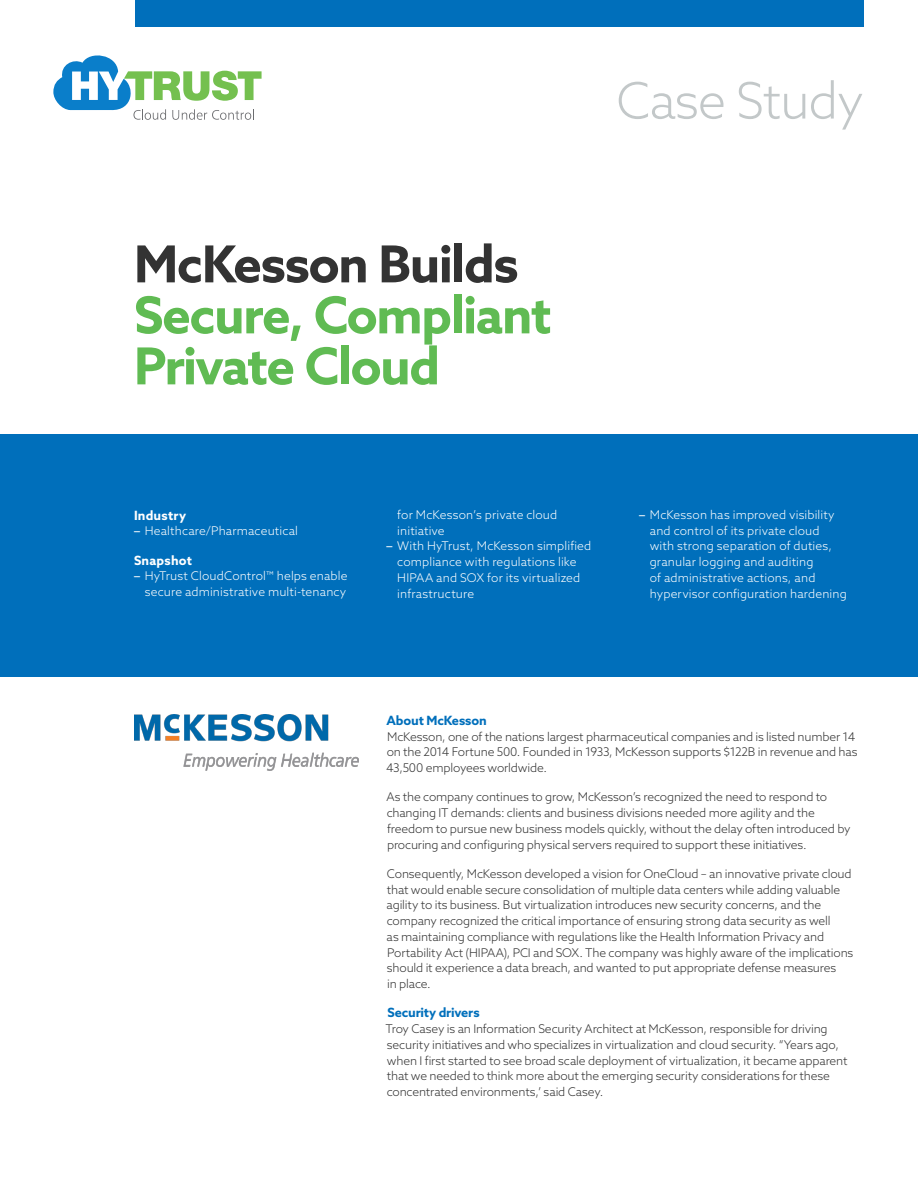
<style>
.page{position:relative;width:918px;height:1188px;background:#fff}
.page>*{position:absolute;margin:0;border:0;box-sizing:border-box;transform-origin:0 0}
.t1{font:700 51px/51px "Azo Sans";letter-spacing:-.03em;color:#60bb53}
.t2{font:700 51px "Azo Sans";letter-spacing:-.03em;color:#333}
.t3{font:300 50.25px "Azo Sans";letter-spacing:-.025em;color:#c3c8c9}
.t4{font:700 12.75px "Azo Sans";letter-spacing:-.01em;color:#006fbb}
.t5{font:700 12.75px "Azo Sans";letter-spacing:.015em;color:#fff}
.t6{font:300 12px/15.8px "Azo Sans";letter-spacing:-.015em;color:#333}
.t7{font:300 12px/15.8px "Azo Sans";letter-spacing:.01em;color:#fff}
.s1{font-family:"Helvetica Neue LT Com";font-weight:400}
</style>
<div class="page">
<svg style="left:53px;top:55px;width:209px;height:65px"></svg>
<div style="left:135px;top:0;width:729px;height:27px;background:#006fbb"></div>
<div style="left:0;top:434px;width:918px;height:243px;background:#006fbb"></div>
<img style="left:134px;top:715px;width:225px;height:56px">
<h1 class="t2" style="left:134px;top:230px;width:386px">McKesson Builds</h1>
<h1 class="t1" style="left:134px;top:289px;width:419px">Secure, Compliant<br>Private Cloud</h1>
<h2 class="t3" style="left:616px;top:68px;width:249px">Case Study</h2>
<p class="t5" style="left:134px;top:507px;width:54px">Industry</p>
<p class="t7" style="left:134px;top:523px;width:166px"><span class="s1">–</span> Healthcare/Pharmaceutical</p>
<p class="t5" style="left:134px;top:552px;width:60px">Snapshot</p>
<p class="t7" style="left:134px;top:568px;width:215px;text-align:right"><span class="s1">–</span> HyTrust CloudControl™ helps enable secure administrative multi-tenancy</p>
<p class="t7" style="left:397px;top:507px;width:162px">for McKesson’s private cloud initiative</p>
<p class="t7" style="left:397px;top:538px;width:195px;text-indent:-11px"><span class="s1">–</span> With HyTrust, McKesson simplified compliance with regulations like<br>HIPAA and SOX for its virtualized infrastructure</p>
<p class="t7" style="left:650px;top:507px;width:198px;text-indent:-11px"><span class="s1">–</span> McKesson has improved visibility and control of its private cloud with strong separation of duties, granular logging and auditing<br>of administrative actions, and hypervisor configuration hardening</p>
<p class="t4" style="left:387px;top:712px;width:102px">About McKesson</p>
<p class="t6" style="left:386px;top:728px;width:473px">McKesson, one of the nations largest pharmaceutical companies and is listed number 14 on the 2014 Fortune 500. Founded in 1933, McKesson supports $122B in revenue and has<br>43,500 employees worldwide.</p>
<p class="t6" style="left:386px;top:789px;width:466px">As the company continues to grow, McKesson’s recognized the need to respond to changing IT demands: clients and business divisions needed more agility and the freedom to pursue new business models quickly, without the delay often introduced by procuring and configuring physical servers required to support these initiatives.</p>
<p class="t6" style="left:387px;top:865px;width:468px">Consequently, McKesson developed a vision for OneCloud – an innovative private cloud that would enable secure consolidation of multiple data centers while adding valuable agility to its business. But virtualization introduces new security concerns, and the company recognized the critical importance of ensuring strong data security as well<br>as maintaining compliance with regulations like the Health Information Privacy and Portability Act (HIPAA), PCI and SOX. The company was highly aware of the implications should it experience a data breach, and wanted to put appropriate defense measures<br>in place.</p>
<p class="t4" style="left:387px;top:1004px;width:94px">Security drivers</p>
<p class="t6" style="left:386px;top:1021px;width:464px">Troy Casey is an Information Security Architect at McKesson, responsible for driving security initiatives and who specializes in virtualization and cloud security. “Years ago, when I first started to see broad scale deployment of virtualization, it became apparent that we needed to think more about the emerging security considerations for these concentrated environments,’ said Casey.</p>
</div>
